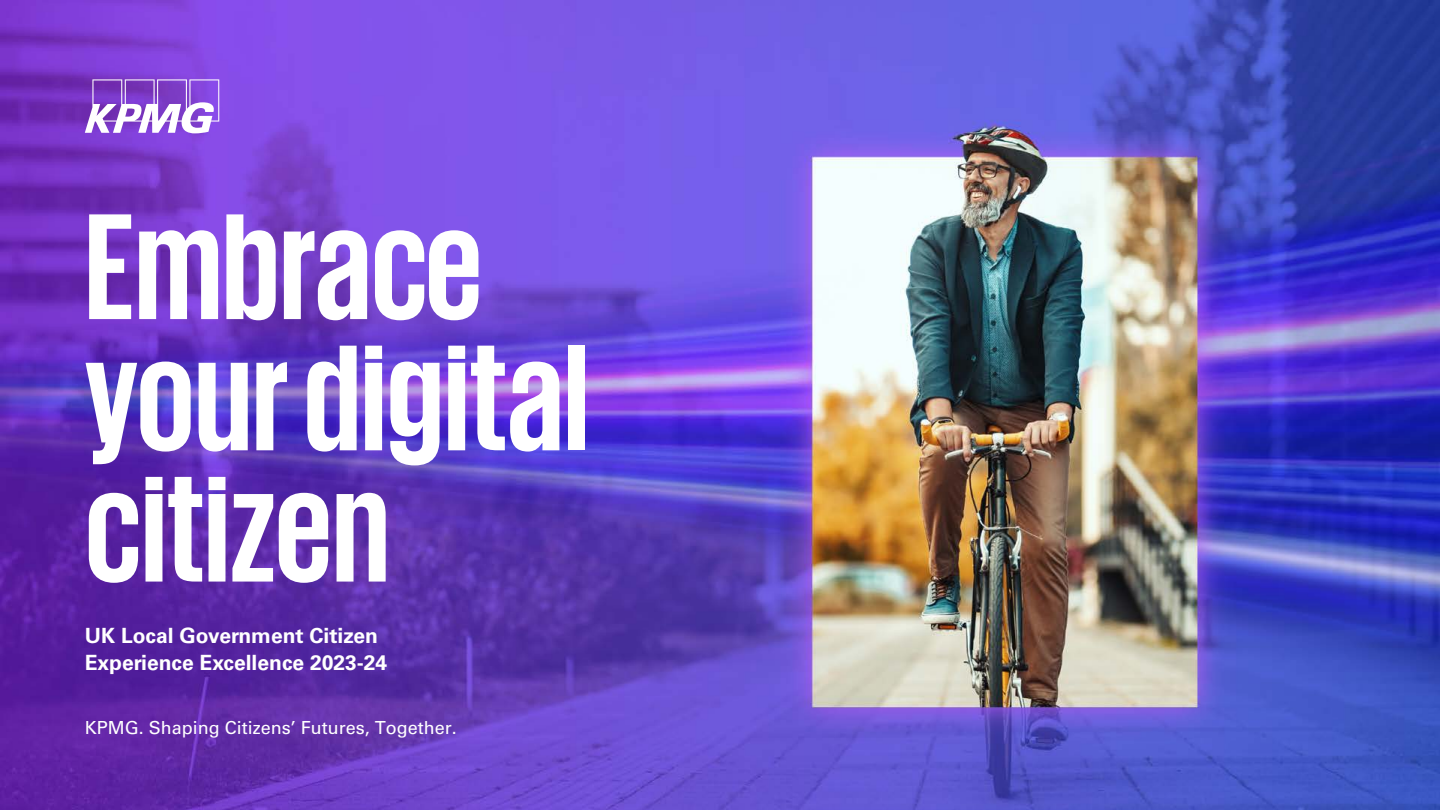
<style>
.page{position:relative;width:1440px;height:810px;background:#fff}
.page>*{position:absolute;margin:0;border:0;box-sizing:border-box;transform-origin:0 0}
.t1{font:700 154.35px/131.2px "KPMG";color:#fff}
.t2{font:700 21px/27px "Univers LT Std";color:#fff}
.t3{font:18px "Univers LT Std";color:#fff}
</style>
<div class="page">
<img style="left:0;top:0;width:1440px;height:810px">
<svg style="left:85px;top:79px;width:134px;height:54px"></svg>
<h1 class="t1" style="left:85px;top:197px;width:505px">Embrace your digital citizen</h1>
<p class="t2" style="left:85px;top:622px;width:304px">UK Local Government Citizen<br>Experience Excellence 2023-24</p>
<p class="t3" style="left:85px;top:717px;width:374px">KPMG. Shaping Citizens’ Futures, Together.</p>
</div>
